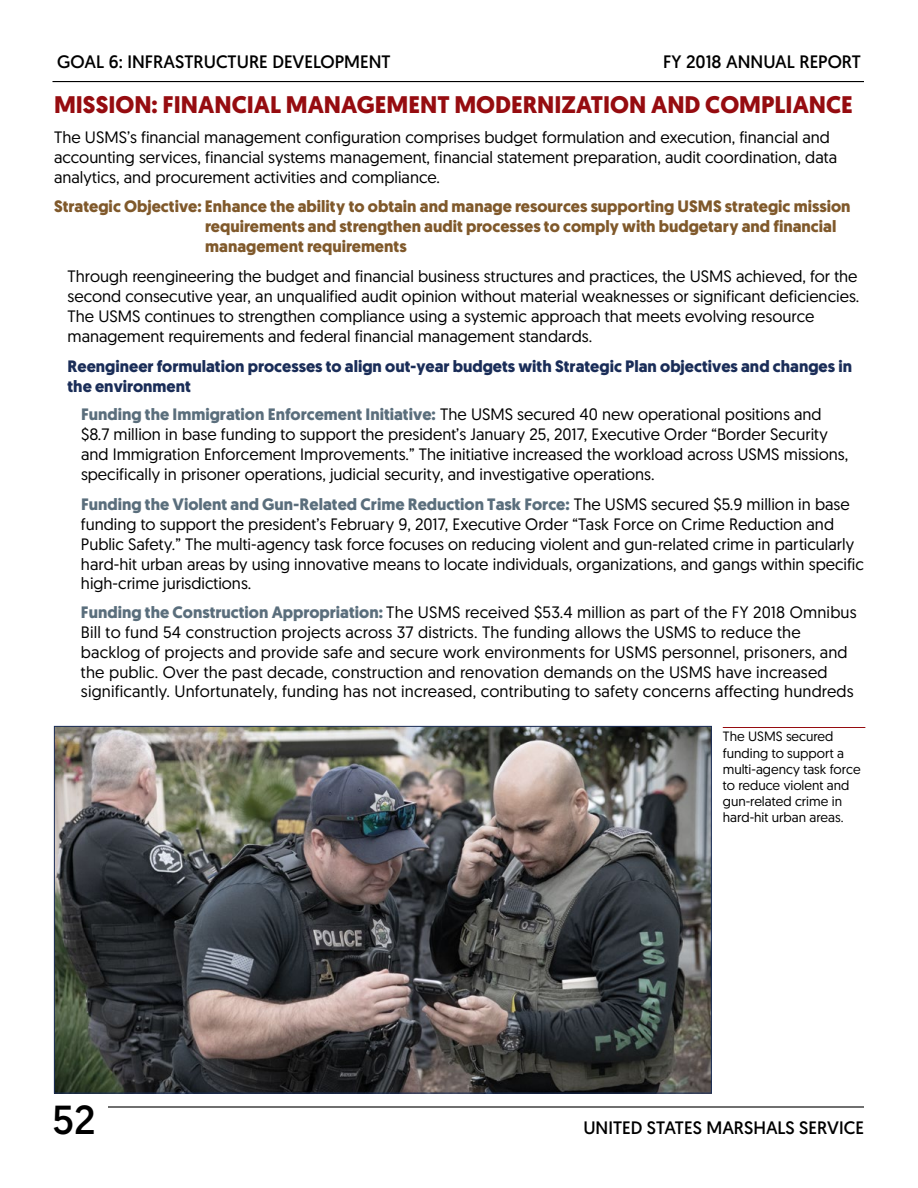
<style>
.page{position:relative;width:918px;height:1188px;background:#fff}
.page>*{position:absolute;margin:0;border:0;box-sizing:border-box;transform-origin:0 0}
.pageFooters_verso{font:40.5px "Geomanist";color:#000}
.MISSION_header{font:700 24px "Geomanist";color:#960c10}
.pageFooters_verso-2{font:18px "Geomanist";color:#000}
.StratObj_bodyCopy_in{font:16.5px/19.8px "Geomanist";color:#000}
.bodyCopy_blockstyle{font:16.5px/19.8px "Geomanist";color:#000}
.StrategicObjective{font:700 16.5px/19.8px "Geomanist";color:#80592b}
.StratObj_bodyCopy_in-2{font:700 16.5px/19.8px "Geomanist";color:#1a2d58}
.Caption_header{font:13.5px/16.2px "Geomanist";color:#000}
.s1{font-weight:700;color:#5a6e7c}
</style>
<div class="page">
<hr style="left:52px;top:81px;width:812px;height:1px;background:#000">
<hr style="left:108px;top:1106px;width:756px;height:2px;background:#000">
<hr style="left:723px;top:727px;width:142px;height:1px;background:#960c10">
<img style="left:56px;top:728px;width:654px;height:364px">
<p class="pageFooters_verso-2" style="left:57px;top:50px;width:335px">GOAL 6: INFRASTRUCTURE DEVELOPMENT</p>
<p class="pageFooters_verso-2" style="left:663px;top:50px;width:199px">FY 2018 ANNUAL REPORT</p>
<p class="MISSION_header" style="left:54px;top:88px;width:800px">MISSION: FINANCIAL MANAGEMENT MODERNIZATION AND COMPLIANCE</p>
<p class="bodyCopy_blockstyle" style="left:54px;top:127px;width:785px">The USMS’s financial management configuration comprises budget formulation and execution, financial and accounting services, financial systems management, financial statement preparation, audit coordination, data analytics, and procurement activities and compliance.</p>
<p class="StrategicObjective" style="left:205px;top:197px;width:647px;text-indent:-151px">Strategic Objective: Enhance the ability to obtain and manage resources supporting USMS strategic mission requirements and strengthen audit processes to comply with budgetary and financial management requirements</p>
<p class="StratObj_bodyCopy_in" style="left:68px;top:266px;width:793px">Through reengineering the budget and financial business structures and practices, the USMS achieved, for the second consecutive year, an unqualified audit opinion without material weaknesses or significant deficiencies.<br>The USMS continues to strengthen compliance using a systemic approach that meets evolving resource management requirements and federal financial management standards.</p>
<p class="StratObj_bodyCopy_in-2" style="left:68px;top:356px;width:786px">Reengineer formulation processes to align out-year budgets with Strategic Plan objectives and changes in the environment</p>
<p class="StratObj_bodyCopy_in" style="left:81px;top:404px;width:769px"><span class="s1">Funding the Immigration Enforcement Initiative:</span> The USMS secured 40 new operational positions and $8.7 million in base funding to support the president’s January 25, 2017, Executive Order “Border Security and Immigration Enforcement Improvements.” The initiative increased the workload across USMS missions, specifically in prisoner operations, judicial security, and investigative operations.</p>
<p class="StratObj_bodyCopy_in" style="left:81px;top:494px;width:784px"><span class="s1">Funding the Violent and Gun-Related Crime Reduction Task Force:</span> The USMS secured $5.9 million in base funding to support the president’s February 9, 2017, Executive Order “Task Force on Crime Reduction and Public Safety.” The multi-agency task force focuses on reducing violent and gun-related crime in particularly hard-hit urban areas by using innovative means to locate individuals, organizations, and gangs within specific high-crime jurisdictions.</p>
<p class="StratObj_bodyCopy_in" style="left:81px;top:602px;width:777px"><span class="s1">Funding the Construction Appropriation:</span> The USMS received $53.4 million as part of the FY 2018 Omnibus Bill to fund 54 construction projects across 37 districts. The funding allows the USMS to reduce the backlog of projects and provide safe and secure work environments for USMS personnel, prisoners, and the public. Over the past decade, construction and renovation demands on the USMS have increased significantly. Unfortunately, funding has not increased, contributing to safety concerns affecting hundreds</p>
<p class="Caption_header" style="left:723px;top:728px;width:139px">The USMS secured funding to support a multi-agency task force to reduce violent and gun-related crime in hard-hit urban areas.</p>
<p class="pageFooters_verso" style="left:52px;top:1094px;width:44px">52</p>
<p class="pageFooters_verso-2" style="left:583px;top:1116px;width:282px">UNITED STATES MARSHALS SERVICE</p>
</div>
